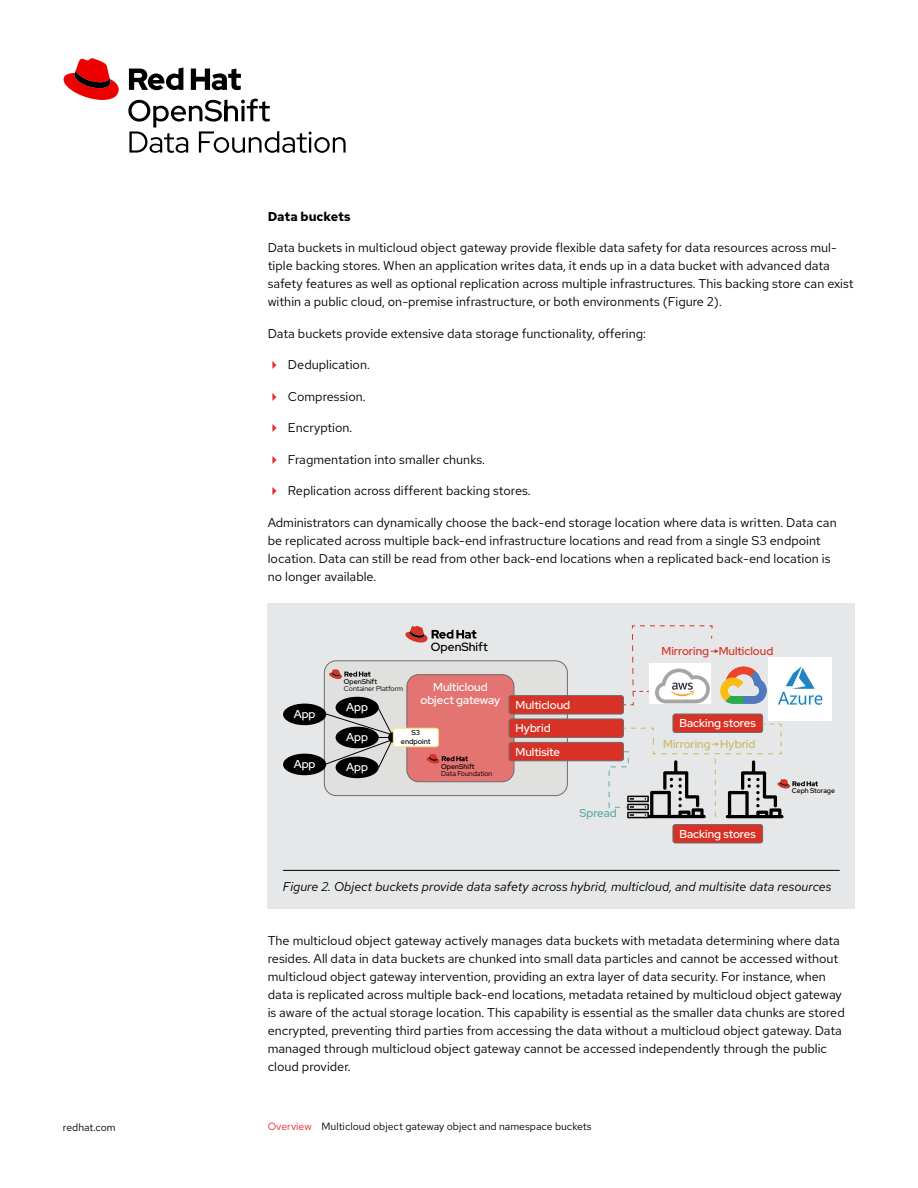
<style>
.page{position:relative;width:918px;height:1188px;background:#fff}
.page>*{position:absolute;margin:0;border:0;box-sizing:border-box;transform-origin:0 0}
.t1{font:12.75px/18px "Red Hat Text";color:#000}
.t2{font:italic 12.75px "Red Hat Text";color:#000}
.t3{font:700 12.75px "Red Hat Text";color:#000}
.t4{font:500 12px "Red Hat Display";color:#000}
.t5{font:500 11.4px/23.4px "Red Hat Display";color:#fff;text-align:center}
.t6{font:500 11.4px "Red Hat Display";color:#d73327}
.t7{font:500 11.4px "Red Hat Display";color:#c8bb66}
.t8{font:500 11.4px "Red Hat Display";color:#61aaae}
.t9{font:10.5px "Red Hat Text";color:#000}
.t10{font:500 7.2px/8.7px "Red Hat Display";color:#000;text-align:center}
.t11{font:7.05px "Red Hat Display";color:#000}
.t12{font:500 7.05px "Red Hat Display";color:#000}
.t13{font:500 6.9px "Red Hat Display";color:#010101}
.s1{color:#ee2435}
</style>
<div class="page">
<div style="left:268px;top:603px;width:587px;height:306px;background:#e6e7e8"></div>
<svg style="left:405px;top:626px;width:71px;height:17px"></svg>
<div style="left:324px;top:661px;width:243px;height:135px;background:#e0e0de;border-radius:12px"></div>
<div style="left:324px;top:660px;width:244px;height:136px;border:1px solid #6c6c6c;border-radius:12px"></div>
<div style="left:407px;top:675px;width:107px;height:107px;background:#e47471;border-radius:12px"></div>
<div style="left:407px;top:674px;width:107px;height:108px;border:1px solid #6c6c6c;border-radius:12px"></div>
<svg style="left:426px;top:754px;width:42px;height:10px"></svg>
<svg style="left:329px;top:669px;width:42px;height:10px"></svg>
<div style="left:509px;top:696px;width:114px;height:18px;background:#d83227;border-radius:2px"></div>
<div style="left:509px;top:695px;width:115px;height:19px;border:1px solid #6c6c6c;border-radius:2px"></div>
<div style="left:509px;top:719px;width:114px;height:18px;background:#d83227;border-radius:2px"></div>
<div style="left:509px;top:719px;width:115px;height:19px;border:1px solid #6c6c6c;border-radius:2px"></div>
<div style="left:509px;top:742px;width:114px;height:19px;background:#d83227;border-radius:2px"></div>
<div style="left:509px;top:742px;width:115px;height:19px;border:1px solid #6c6c6c;border-radius:2px"></div>
<div style="left:336px;top:697px;width:43px;height:21px;background:#000;border-radius:50%"></div>
<div style="left:336px;top:757px;width:43px;height:21px;background:#000;border-radius:50%"></div>
<div style="left:283px;top:704px;width:43px;height:21px;background:#000;border-radius:50%"></div>
<div style="left:283px;top:754px;width:43px;height:21px;background:#000;border-radius:50%"></div>
<svg style="left:323px;top:705px;width:71px;height:63px"></svg>
<div style="left:393px;top:728px;width:45px;height:19px;background:#fff;border-radius:2px"></div>
<div style="left:393px;top:728px;width:46px;height:19px;border:1px solid #fbe87f;border-radius:2px"></div>
<svg style="left:623px;top:625px;width:96px;height:80px"></svg>
<img style="left:720px;top:666px;width:47px;height:38px">
<img style="left:649px;top:663px;width:61px;height:40px">
<img style="left:769px;top:658px;width:62px;height:62px">
<div style="left:673px;top:714px;width:90px;height:18px;background:#d83227;border-radius:2px"></div>
<div style="left:673px;top:714px;width:90px;height:19px;border:1px solid #6c6c6c;border-radius:2px"></div>
<div style="left:673px;top:825px;width:90px;height:18px;background:#d83227;border-radius:2px"></div>
<div style="left:673px;top:824px;width:90px;height:19px;border:1px solid #6c6c6c;border-radius:2px"></div>
<svg style="left:608px;top:723px;width:210px;height:95px"></svg>
<hr style="left:283px;top:870px;width:557px;height:1px;background:#000">
<hr style="left:262px;top:55px;width:1px;height:40px;background:#000">
<svg style="left:128px;top:98px;width:218px;height:55px"></svg>
<svg style="left:63px;top:58px;width:56px;height:42px"></svg>
<svg style="left:128px;top:67px;width:113px;height:23px"></svg>
<p class="t3" style="left:268px;top:208px;width:84px">Data buckets</p>
<p class="t1" style="left:268px;top:238px;width:587px">Data buckets in multicloud object gateway provide flexible data safety for data resources across mul&shy;tiple backing stores. When an application writes data, it ends up in a data bucket with advanced data safety features as well as optional replication across multiple infrastructures. This backing store can exist within a public cloud, on-premise infrastructure, or both environments (Figure 2).</p>
<p class="t1" style="left:268px;top:324px;width:380px">Data buckets provide extensive data storage functionality, offering:</p>
<p class="t1" style="left:288px;top:355px;width:83px">Deduplication.</p>
<p class="t1" style="left:288px;top:387px;width:79px">Compression.</p>
<p class="t1" style="left:288px;top:418px;width:66px">Encryption.</p>
<p class="t1" style="left:288px;top:450px;width:198px">Fragmentation into smaller chunks.</p>
<p class="t1" style="left:288px;top:481px;width:244px">Replication across different backing stores.</p>
<p class="t1" style="left:268px;top:513px;width:570px">Administrators can dynamically choose the back-end storage location where data is written. Data can be replicated across multiple back-end infrastructure locations and read from a single S3 endpoint location. Data can still be read from other back-end locations when a replicated back-end location is no longer available.</p>
<p class="t5" style="left:294px;top:702px;width:23px">App</p>
<p class="t5" style="left:294px;top:752px;width:23px">App</p>
<p class="t4" style="left:431px;top:639px;width:58px">OpenShift</p>
<p class="t6" style="left:662px;top:644px;width:113px">Mirroring Multicloud</p>
<p class="t5" style="left:420px;top:679px;width:81px;line-height:13.8px">Multicloud object gateway</p>
<p class="t12" style="left:344px;top:677px;width:35px">OpenShift</p>
<p class="t11" style="left:344px;top:684px;width:61px">Container Platform</p>
<p class="t5" style="left:516px;top:693px;width:56px;text-align:left">Multicloud<br>Hybrid<br>Multisite</p>
<p class="t5" style="left:346px;top:695px;width:23px">App</p>
<p class="t5" style="left:346px;top:725px;width:23px">App</p>
<p class="t5" style="left:346px;top:755px;width:23px">App</p>
<p class="t5" style="left:679px;top:711px;width:78px">Backing stores</p>
<p class="t10" style="left:401px;top:728px;width:31px">S3 endpoint</p>
<p class="t7" style="left:663px;top:737px;width:94px">Mirroring Hybrid</p>
<p class="t12" style="left:441px;top:762px;width:35px">OpenShift</p>
<p class="t11" style="left:441px;top:769px;width:53px">Data Foundation</p>
<p class="t8" style="left:579px;top:805px;width:39px">Spread</p>
<p class="t5" style="left:679px;top:822px;width:78px">Backing stores</p>
<p class="t13" style="left:792px;top:787px;width:45px">Ceph Storage</p>
<p class="t2" style="left:283px;top:878px;width:550px">Figure 2. Object buckets provide data safety across hybrid, multicloud, and multisite data resources</p>
<p class="t1" style="left:268px;top:931px;width:579px">The multicloud object gateway actively manages data buckets with metadata determining where data resides. All data in data buckets are chunked into small data particles and cannot be accessed without multicloud object gateway intervention, providing an extra layer of data security. For instance, when data is replicated across multiple back-end locations, metadata retained by multicloud object gateway is aware of the actual storage location. This capability is essential as the smaller data chunks are stored encrypted, preventing third parties from accessing the data without a multicloud object gateway. Data managed through multicloud object gateway cannot be accessed independently through the public cloud provider.</p>
<p class="t9" style="left:63px;top:1120px;width:54px">redhat.com</p>
<p class="t9" style="left:268px;top:1119px;width:325px"><span class="s1">Overview</span> Multicloud object gateway object and namespace buckets</p>
</div>
